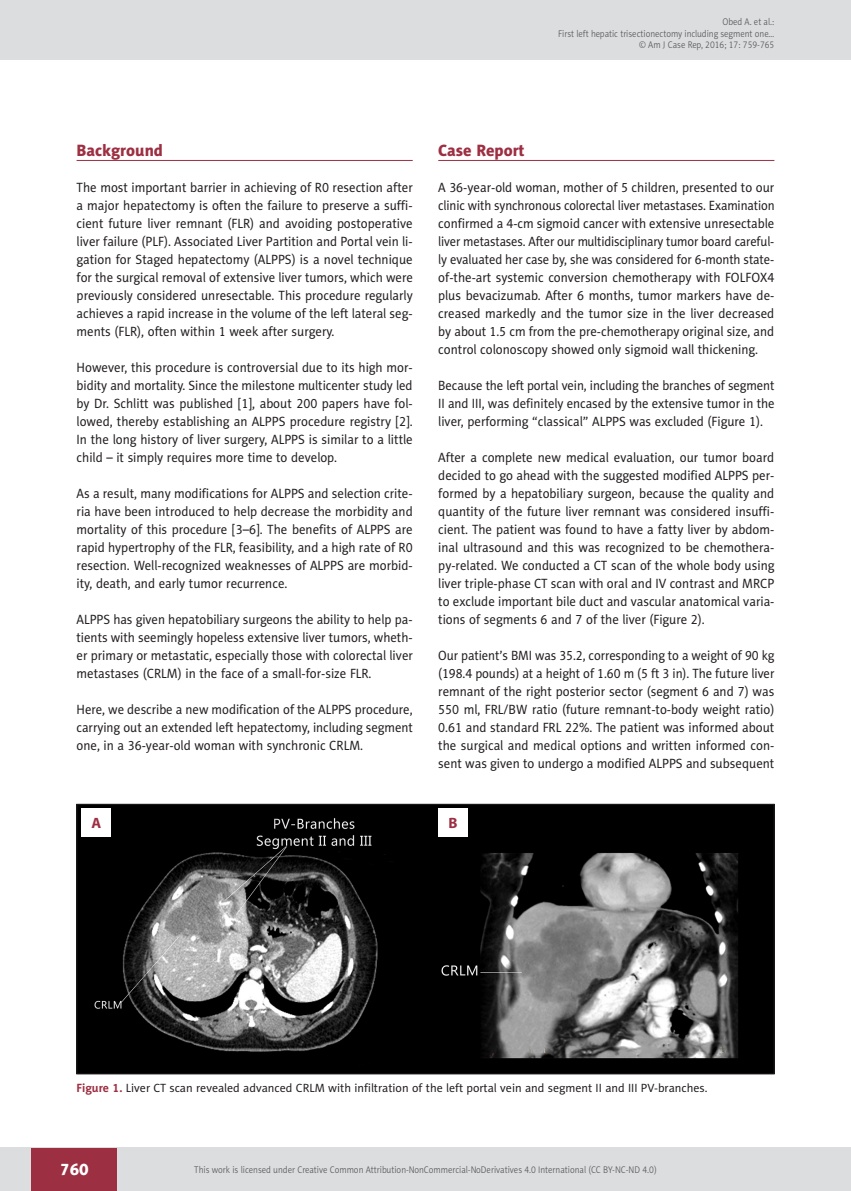
<style>
.page{position:relative;width:851px;height:1191px;background:#fff}
.page>*{position:absolute;margin:0;border:0;box-sizing:border-box;transform-origin:0 0}
.AJCR_Headline_1{font:16.5px "Naomi Sans EFN Heavy";color:#9d2f42}
.t1{font:16.5px "Naomi Sans EFN Heavy";color:#fff}
.t2{font:700 15px "Myriad Pro";color:#9d2f42}
.AJCR_Body{font:13.5px/18px "Naomi Sans EFN";color:#231f20;text-align:justify;scale:.95 1}
.AJCR_Body-2{font:13.5px/18px "Naomi Sans EFN";color:#231f20;text-align:justify;scale:.93 1}
.AJCR_Body-3{font:13.5px/18px "Naomi Sans EFN";color:#231f20;text-align:justify;scale:.94 1}
.AJCR_Rycina_tytul{font:12px "Naomi Sans EFN";color:#231f20}
.AJCR_pagina_zywa{font:9.75px/11.2px "Naomi Sans EFN Light";color:#57585a;text-align:right;scale:.9 1}
.AJCR_pagina_sygnatur{font:9.75px "Naomi Sans EFN Light";color:#57585a;scale:.9 1}
.s1{font-weight:700;color:#9d2f42}
</style>
<div class="page">
<hr style="left:77px;top:160px;width:335px;height:1px;background:#9d2f42">
<hr style="left:438px;top:160px;width:336px;height:1px;background:#9d2f42">
<img style="left:79px;top:806px;width:693px;height:266px">
<div style="left:77px;top:804px;width:697px;height:270px;border:1px solid #231f20"></div>
<div style="left:82px;top:808px;width:29px;height:28px;background:#fff"></div>
<div style="left:438px;top:808px;width:29px;height:28px;background:#fff"></div>
<div style="left:0;top:1148px;width:850px;height:43px;background:#dcdddf"></div>
<div style="left:32px;top:1147px;width:85px;height:43px;background:#9d2f42"></div>
<div style="left:0;top:0;width:850px;height:60px;background:#dcdddf"></div>
<hr style="left:850px;top:0;width:1px;height:60px;background:#dcdddf">
<p class="AJCR_pagina_zywa" style="left:558px;top:16px;width:241px">Obed A. et al.:<br>First left hepatic trisectionectomy including segment one…</p>
<p class="AJCR_pagina_sygnatur" style="left:639px;top:39px;width:152px">© Am J Case Rep, 2016; 17: 759-765</p>
<p class="AJCR_Headline_1" style="left:77px;top:140px;width:88px">Background</p>
<p class="AJCR_Body" style="left:77px;top:178px;width:355px">The most important barrier in achieving of R0 resection after a major hepatectomy is often the failure to preserve a suffi&shy;cient future liver remnant (FLR) and avoiding postoperative liver failure (PLF). Associated Liver Partition and Portal vein li&shy;gation for Staged hepatectomy (ALPPS) is a novel technique for the surgical removal of extensive liver tumors, which were previously considered unresectable. This procedure regularly achieves a rapid increase in the volume of the left lateral seg&shy;ments (FLR), often within 1 week after surgery.</p>
<p class="AJCR_Body" style="left:77px;top:358px;width:355px">However, this procedure is controversial due to its high mor&shy;bidity and mortality. Since the milestone multicenter study led by Dr. Schlitt was published [1], about 200 papers have fol&shy;lowed, thereby establishing an ALPPS procedure registry [2].<br>In the long history of liver surgery, ALPPS is similar to a little child – it simply requires more time to develop.</p>
<p class="AJCR_Body" style="left:77px;top:484px;width:355px">As a result, many modifications for ALPPS and selection crite&shy;ria have been introduced to help decrease the morbidity and mortality of this procedure [3–6]. The benefits of ALPPS are rapid hypertrophy of the FLR, feasibility, and a high rate of R0 resection. Well-recognized weaknesses of ALPPS are morbid&shy;ity, death, and early tumor recurrence.</p>
<p class="AJCR_Body" style="left:77px;top:610px;width:355px">ALPPS has given hepatobiliary surgeons the ability to help pa&shy;tients with seemingly hopeless extensive liver tumors, wheth&shy;er primary or metastatic, especially those with colorectal liver metastases (CRLM) in the face of a small-for-size FLR.</p>
<p class="AJCR_Body-3" style="left:77px;top:700px;width:359px">Here, we describe a new modification of the ALPPS procedure, carrying out an extended left hepatectomy, including segment one, in a 36-year-old woman with synchronic CRLM.</p>
<p class="AJCR_Headline_1" style="left:438px;top:140px;width:88px">Case Report</p>
<p class="AJCR_Body" style="left:438px;top:178px;width:355px">A 36-year-old woman, mother of 5 children, presented to our clinic with synchronous colorectal liver metastases. Examination confirmed a 4-cm sigmoid cancer with extensive unresectable liver metastases. After our multidisciplinary tumor board careful&shy;ly evaluated her case by, she was considered for 6-month state&shy;of-the-art systemic conversion chemotherapy with FOLFOX4 plus bevacizumab. After 6 months, tumor markers have de&shy;creased markedly and the tumor size in the liver decreased by about 1.5 cm from the pre-chemotherapy original size, and control colonoscopy showed only sigmoid wall thickening.</p>
<p class="AJCR_Body-3" style="left:438px;top:376px;width:359px">Because the left portal vein, including the branches of segment II and III, was definitely encased by the extensive tumor in the liver, performing “classical” ALPPS was excluded (Figure 1).</p>
<p class="AJCR_Body" style="left:438px;top:448px;width:355px">After a complete new medical evaluation, our tumor board decided to go ahead with the suggested modified ALPPS per&shy;formed by a hepatobiliary surgeon, because the quality and quantity of the future liver remnant was considered insuffi&shy;cient. The patient was found to have a fatty liver by abdom&shy;inal ultrasound and this was recognized to be chemothera&shy;py-related. We conducted a CT scan of the whole body using liver triple-phase CT scan with oral and IV contrast and MRCP to exclude important bile duct and vascular anatomical varia&shy;tions of segments 6 and 7 of the liver (Figure 2).</p>
<p class="AJCR_Body-2" style="left:438px;top:646px;width:363px">Our patient’s BMI was 35.2, corresponding to a weight of 90 kg (198.4 pounds) at a height of 1.60 m (5 ft 3 in). The future liver remnant of the right posterior sector (segment 6 and 7) was 550 ml, FRL/BW ratio (future remnant-to-body weight ratio)<br>0.61 and standard FRL 22%. The patient was informed about the surgical and medical options and written informed con&shy;sent was given to undergo a modified ALPPS and subsequent</p>
<p class="t2" style="left:91px;top:813px;width:11px">A</p>
<p class="t2" style="left:448px;top:813px;width:11px">B</p>
<p class="AJCR_Rycina_tytul" style="left:77px;top:1081px;width:632px"><span class="s1">Figure 1.</span> Liver CT scan revealed advanced CRLM with infiltration of the left portal vein and segment II and III PV-branches.</p>
<p class="t1" style="left:60px;top:1159px;width:30px">760</p>
<p class="AJCR_pagina_zywa" style="left:194px;top:1164px;width:515px">This work is licensed under Creative Common Attribution-NonCommercial-NoDerivatives 4.0 International (CC BY-NC-ND 4.0)</p>
</div>
